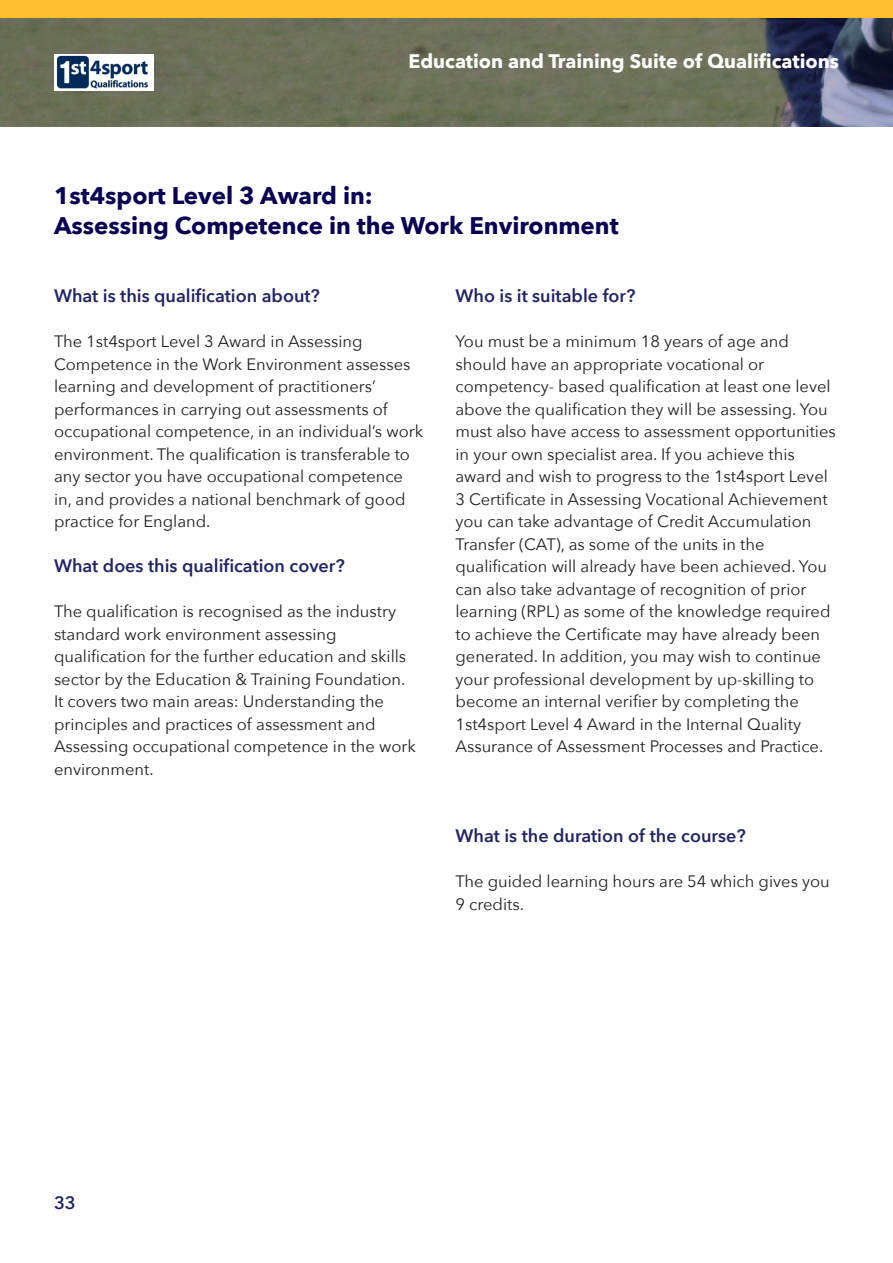
<style>
.page{position:relative;width:893px;height:1263px;background:#fff}
.page>*{position:absolute;margin:0;border:0;box-sizing:border-box;transform-origin:0 0}
.t1{font:700 24px "Avenir Next";color:#0a024e}
.t2{font:700 19.5px "Avenir Next";color:#fff}
.Paragraph_Style_1{font:600 18px "Avenir Next";color:#23265e}
.Paragraph_Style_1-2{font:16.5px/22.5px "Avenir Next";color:#231f20}
</style>
<div class="page">
<svg style="left:0;top:18px;width:893px;height:108px;background:#676b5b"></svg>
<div style="left:0;top:0;width:893px;height:18px;background:#fdbf2d"></div>
<img style="left:54px;top:54px;width:100px;height:36px">
<p class="t2" style="left:409px;top:44px;width:432px">Education and Training Suite of Qualifications</p>
<p class="t1" style="left:54px;top:175px;width:320px">1st4sport Level 3 Award in:</p>
<p class="t1" style="left:54px;top:205px;width:566px">Assessing Competence in the Work Environment</p>
<p class="Paragraph_Style_1" style="left:54px;top:280px;width:267px">What is this qualification about?</p>
<p class="Paragraph_Style_1-2" style="left:54px;top:329px;width:371px">The 1st4sport Level 3 Award in Assessing Competence in the Work Environment assesses learning and development of practitioners’ performances in carrying out assessments of occupational competence, in an individual’s work environment. The qualification is transferable to any sector you have occupational competence in, and provides a national benchmark of good practice for England.</p>
<p class="Paragraph_Style_1" style="left:54px;top:550px;width:292px">What does this qualification cover?</p>
<p class="Paragraph_Style_1-2" style="left:54px;top:599px;width:363px">The qualification is recognised as the industry standard work environment assessing qualification for the further education and skills sector by the Education &amp; Training Foundation.<br>It covers two main areas: Understanding the principles and practices of assessment and Assessing occupational competence in the work environment.</p>
<p class="Paragraph_Style_1" style="left:455px;top:280px;width:181px">Who is it suitable for?</p>
<p class="Paragraph_Style_1-2" style="left:455px;top:329px;width:382px">You must be a minimum 18 years of age and should have an appropriate vocational or competency- based qualification at least one level above the qualification they will be assessing. You must also have access to assessment opportunities in your own specialist area. If you achieve this award and wish to progress to the 1st4sport Level 3 Certificate in Assessing Vocational Achievement you can take advantage of Credit Accumulation Transfer (CAT), as some of the units in the qualification will already have been achieved. You can also take advantage of recognition of prior learning (RPL) as some of the knowledge required to achieve the Certificate may have already been generated. In addition, you may wish to continue your professional development by up-skilling to become an internal verifier by completing the 1st4sport Level 4 Award in the Internal Quality Assurance of Assessment Processes and Practice.</p>
<p class="Paragraph_Style_1" style="left:455px;top:820px;width:292px">What is the duration of the course?</p>
<p class="Paragraph_Style_1-2" style="left:455px;top:869px;width:376px">The guided learning hours are 54 which gives you<br>9 credits.</p>
<p class="Paragraph_Style_1" style="left:54px;top:1187px;width:23px">33</p>
</div>
